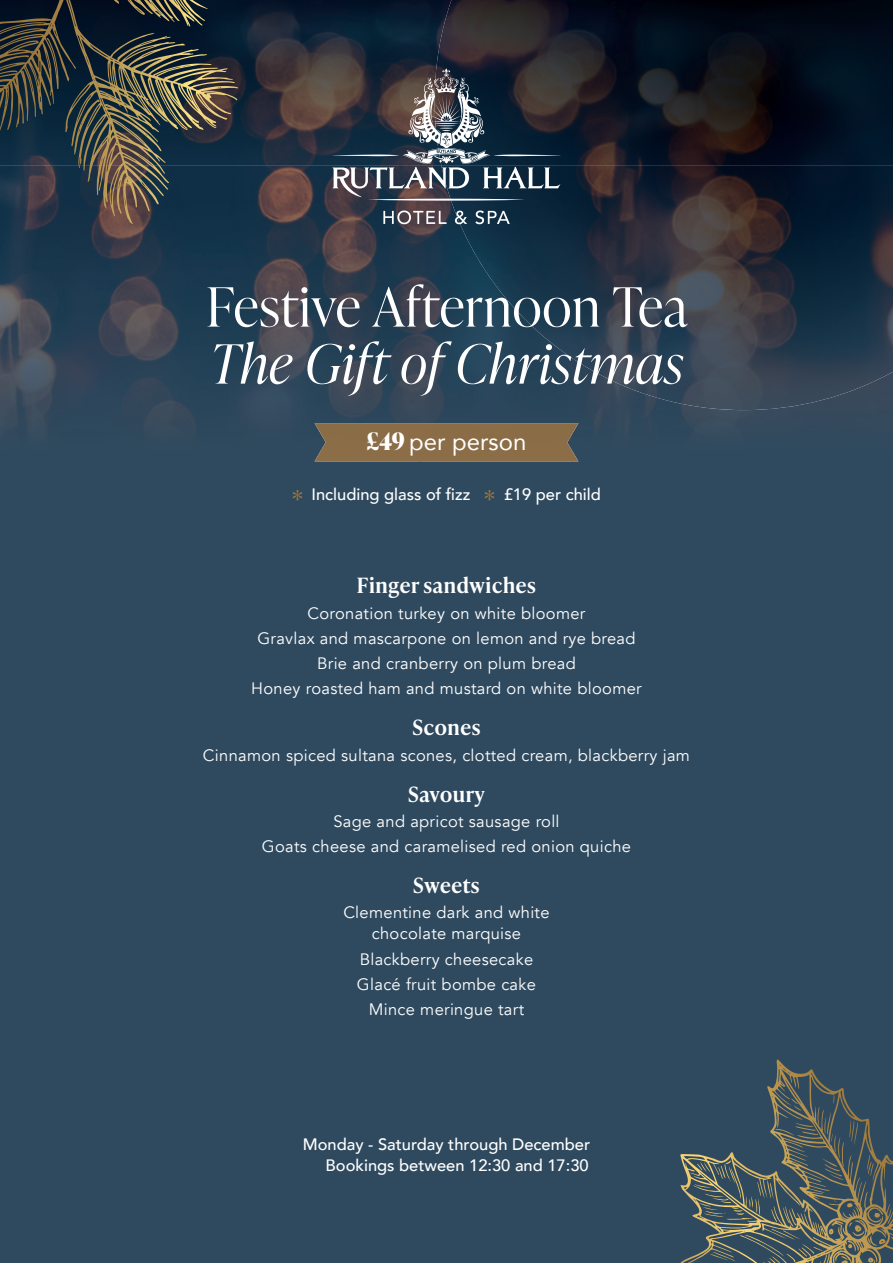
<style>
.page{position:relative;width:893px;height:1263px;background:#fff}
.page>*{position:absolute;margin:0;border:0;box-sizing:border-box;transform-origin:0 0}
.t1{font:300 54px "Ivy Presto Display";letter-spacing:.02em;color:#fff}
.t2{font:italic 300 54px "Ivy Presto Display";letter-spacing:.02em;color:#fff}
.t3{font:24px "Avenir";color:#fff}
.t4{font:600 21px "Ivy Presto Text";color:#fff}
.t5{font:16.5px/25.2px "Avenir";letter-spacing:.02em;color:#fff;text-align:center}
.t6{font:500 16.5px/21px "Avenir";color:#fff;text-align:right}
.s1{font-family:"Ivy Presto Display";font-weight:700}
.s2{font-family:"Ivy Presto Display";font-weight:600;font-size:25.5px;color:#a3783a}
</style>
<div class="page">
<div style="left:0;top:504px;width:893px;height:759px;background:#2f4a5f"></div>
<img style="left:0;top:166px;width:420px;height:338px">
<div style="left:420px;top:360px;width:473px;height:144px;background:#2f4a5f"></div>
<img style="left:420px;top:224px;width:21px;height:136px">
<img style="left:420px;top:201px;width:21px;height:10px">
<img style="left:0;top:0;width:435px;height:166px">
<img style="left:441px;top:166px;width:452px;height:244px">
<img style="left:435px;top:0;width:458px;height:166px">
<svg style="left:332px;top:68px;width:228px;height:133px;background:#434b55"></svg>
<svg style="left:383px;top:211px;width:64px;height:13px"></svg>
<svg style="left:455px;top:211px;width:12px;height:13px"></svg>
<svg style="left:475px;top:211px;width:35px;height:13px"></svg>
<svg style="left:155px;top:0;width:53px;height:27px"></svg>
<svg style="left:74px;top:99px;width:26px;height:56px"></svg>
<div style="left:315px;top:423px;width:263px;height:38px;background:#8b6d48"></div>
<svg style="left:680px;top:1059px;width:213px;height:204px"></svg>
<h1 class="t1" style="left:206px;top:268px;width:483px">Festive Afternoon Tea</h1>
<h1 class="t2" style="left:210px;top:325px;width:475px">The Gift of Christmas</h1>
<h2 class="t3" style="left:367px;top:423px;width:161px"><span class="s1">£49</span> per person</h2>
<p class="t6" style="left:292px;top:482px;width:310px"><span class="s2">*</span> Including glass of fizz <span class="s2">*</span> £19 per child</p>
<p class="t4" style="left:357px;top:570px;width:181px">Finger sandwiches</p>
<p class="t5" style="left:251px;top:600px;width:392px">Coronation turkey on white bloomer<br>Gravlax and mascarpone on lemon and rye bread Brie and cranberry on plum bread<br>Honey roasted ham and mustard on white bloomer</p>
<p class="t4" style="left:412px;top:712px;width:70px">Scones</p>
<p class="t5" style="left:203px;top:742px;width:489px">Cinnamon spiced sultana scones, clotted cream, blackberry jam</p>
<p class="t4" style="left:408px;top:778px;width:79px">Savoury</p>
<p class="t5" style="left:262px;top:809px;width:371px">Sage and apricot sausage roll<br>Goats cheese and caramelised red onion quiche</p>
<p class="t4" style="left:413px;top:870px;width:69px">Sweets</p>
<p class="t5" style="left:343px;top:902px;width:208px;line-height:21px">Clementine dark and white chocolate marquise</p>
<p class="t5" style="left:357px;top:946px;width:180px">Blackberry cheesecake<br>Glacé fruit bombe cake<br>Mince meringue tart</p>
<p class="t6" style="left:303px;top:1133px;width:289px">Monday - Saturday through December<br>Bookings between 12:30 and 17:30</p>
</div>
